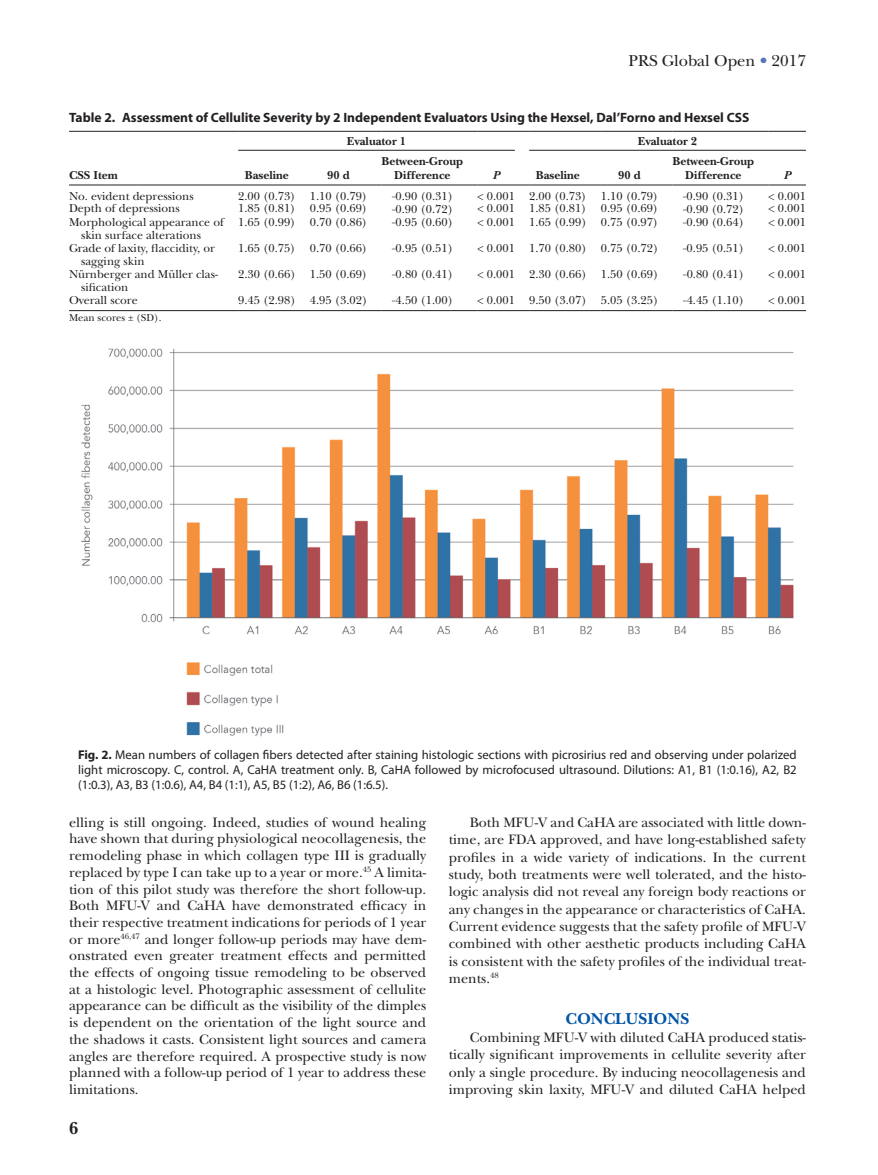
<style>
.page{position:relative;width:878px;height:1175px;background:#fff}
.page>*{position:absolute;margin:0;border:0;box-sizing:border-box;transform-origin:0 0}
.t1{font:700 18px "New Baskerville";color:#231f20}
.t2{font:16.5px "New Baskerville";color:#231f20}
.t3{font:700 16.5px "New Baskerville";color:#0154a6}
.t4{font:14.25px/16.6px "New Baskerville";color:#231f20;text-align:justify}
.t5{font:700 13.5px "Myriad Pro";color:#231f20}
.t6{font:12.75px/15px "Myriad Pro";color:#231f20;text-align:justify}
.t7{font:12px/13.5px "New Baskerville";color:#231f20}
.t8{font:700 12px/13.5px "New Baskerville";color:#231f20;text-align:center}
.t9{font:italic 700 12px "New Baskerville";color:#231f20}
.t10{font:10.5px "New Baskerville";color:#231f20}
.s1{color:#5876ba}
.s2{font-family:"Gandhari Unicode"}
.s3{font-weight:700}
</style>
<div class="page">
<hr style="left:69px;top:131px;width:169px;height:1px;background:#231f20">
<hr style="left:238px;top:131px;width:72px;height:1px;background:#231f20">
<hr style="left:310px;top:131px;width:71px;height:1px;background:#231f20">
<hr style="left:381px;top:131px;width:96px;height:1px;background:#231f20">
<hr style="left:477px;top:131px;width:52px;height:1px;background:#231f20">
<hr style="left:529px;top:131px;width:72px;height:1px;background:#231f20">
<hr style="left:601px;top:131px;width:71px;height:1px;background:#231f20">
<hr style="left:672px;top:131px;width:96px;height:1px;background:#231f20">
<hr style="left:768px;top:131px;width:37px;height:1px;background:#231f20">
<hr style="left:69px;top:185px;width:169px;height:1px;background:#231f20">
<hr style="left:238px;top:185px;width:72px;height:1px;background:#231f20">
<hr style="left:310px;top:185px;width:71px;height:1px;background:#231f20">
<hr style="left:381px;top:185px;width:96px;height:1px;background:#231f20">
<hr style="left:477px;top:185px;width:52px;height:1px;background:#231f20">
<hr style="left:529px;top:185px;width:72px;height:1px;background:#231f20">
<hr style="left:601px;top:185px;width:71px;height:1px;background:#231f20">
<hr style="left:672px;top:185px;width:96px;height:1px;background:#231f20">
<hr style="left:768px;top:185px;width:37px;height:1px;background:#231f20">
<hr style="left:69px;top:310px;width:169px;height:1px;background:#231f20">
<hr style="left:238px;top:310px;width:72px;height:1px;background:#231f20">
<hr style="left:310px;top:310px;width:71px;height:1px;background:#231f20">
<hr style="left:381px;top:310px;width:96px;height:1px;background:#231f20">
<hr style="left:477px;top:310px;width:52px;height:1px;background:#231f20">
<hr style="left:529px;top:310px;width:72px;height:1px;background:#231f20">
<hr style="left:601px;top:310px;width:71px;height:1px;background:#231f20">
<hr style="left:672px;top:310px;width:96px;height:1px;background:#231f20">
<hr style="left:768px;top:310px;width:37px;height:1px;background:#231f20">
<hr style="left:238px;top:150px;width:277px;height:1px;background:#231f20">
<hr style="left:529px;top:150px;width:277px;height:1px;background:#231f20">
<img style="left:81px;top:348px;width:713px;height:389px">
<p class="t2" style="left:628px;top:51px;width:179px">PRS Global Open <span class="s1">•</span> 2017</p>
<p class="t5" style="left:69px;top:109px;width:681px">Table 2. Assessment of Cellulite Severity by 2 Independent Evaluators Using the Hexsel, Dal’Forno and Hexsel CSS</p>
<p class="t8" style="left:69px;top:168px;width:50px">CSS Item</p>
<p class="t8" style="left:347px;top:135px;width:61px">Evaluator 1</p>
<p class="t8" style="left:638px;top:135px;width:61px">Evaluator 2</p>
<p class="t8" style="left:245px;top:168px;width:45px">Baseline</p>
<p class="t8" style="left:327px;top:168px;width:24px">90 d</p>
<p class="t8" style="left:381px;top:155px;width:83px">Between-Group<br>Difference</p>
<p class="t9" style="left:492px;top:168px;width:8px">P</p>
<p class="t8" style="left:536px;top:168px;width:45px">Baseline</p>
<p class="t8" style="left:618px;top:168px;width:24px">90 d</p>
<p class="t8" style="left:672px;top:155px;width:83px">Between-Group<br>Difference</p>
<p class="t9" style="left:783px;top:168px;width:8px">P</p>
<p class="t7" style="left:69px;top:189px;width:126px">No. evident depressions</p>
<p class="t7" style="left:238px;top:189px;width:130px">2.00 (0.73) 1.10 (0.79)</p>
<p class="t7" style="left:391px;top:189px;width:63px"><span class="s2">˗</span>0.90 (0.31)</p>
<p class="t7" style="left:477px;top:189px;width:182px">&lt; 0.001 2.00 (0.73) 1.10 (0.79)</p>
<p class="t7" style="left:682px;top:189px;width:63px"><span class="s2">˗</span>0.90 (0.31)</p>
<p class="t7" style="left:768px;top:189px;width:39px">&lt; 0.001</p>
<p class="t7" style="left:69px;top:202px;width:112px">Depth of depressions</p>
<p class="t7" style="left:238px;top:202px;width:130px">1.85 (0.81) 0.95 (0.69)</p>
<p class="t7" style="left:392px;top:202px;width:63px"><span class="s2">˗</span>0.90 (0.72)</p>
<p class="t7" style="left:477px;top:202px;width:182px">&lt; 0.001 1.85 (0.81) 0.95 (0.69)</p>
<p class="t7" style="left:682px;top:202px;width:63px"><span class="s2">˗</span>0.90 (0.72)</p>
<p class="t7" style="left:768px;top:202px;width:39px">&lt; 0.001</p>
<p class="t7" style="left:81px;top:215px;width:144px;text-indent:-12px">Morphological appearance of skin surface alterations</p>
<p class="t7" style="left:238px;top:215px;width:130px">1.65 (0.99) 0.70 (0.86)</p>
<p class="t7" style="left:392px;top:216px;width:63px"><span class="s2">˗</span>0.95 (0.60)</p>
<p class="t7" style="left:477px;top:215px;width:182px">&lt; 0.001 1.65 (0.99) 0.75 (0.97)</p>
<p class="t7" style="left:682px;top:216px;width:63px"><span class="s2">˗</span>0.90 (0.64)</p>
<p class="t7" style="left:768px;top:215px;width:39px">&lt; 0.001</p>
<p class="t7" style="left:81px;top:241px;width:135px;text-indent:-12px">Grade of laxity, flaccidity, or sagging skin</p>
<p class="t7" style="left:238px;top:241px;width:130px">1.65 (0.75) 0.70 (0.66)</p>
<p class="t7" style="left:392px;top:242px;width:63px"><span class="s2">˗</span>0.95 (0.51)</p>
<p class="t7" style="left:477px;top:241px;width:182px">&lt; 0.001 1.70 (0.80) 0.75 (0.72)</p>
<p class="t7" style="left:682px;top:242px;width:63px"><span class="s2">˗</span>0.95 (0.51)</p>
<p class="t7" style="left:768px;top:241px;width:39px">&lt; 0.001</p>
<p class="t7" style="left:81px;top:267px;width:138px;text-indent:-12px">Nürnberger and Müller clas&shy;sification</p>
<p class="t7" style="left:238px;top:267px;width:130px">2.30 (0.66) 1.50 (0.69)</p>
<p class="t7" style="left:392px;top:268px;width:63px"><span class="s2">˗</span>0.80 (0.41)</p>
<p class="t7" style="left:477px;top:267px;width:182px">&lt; 0.001 2.30 (0.66) 1.50 (0.69)</p>
<p class="t7" style="left:682px;top:268px;width:63px"><span class="s2">˗</span>0.80 (0.41)</p>
<p class="t7" style="left:768px;top:267px;width:39px">&lt; 0.001</p>
<p class="t7" style="left:69px;top:293px;width:70px">Overall score</p>
<p class="t7" style="left:238px;top:293px;width:130px">9.45 (2.98) 4.95 (3.02)</p>
<p class="t7" style="left:392px;top:294px;width:63px"><span class="s2">˗</span>4.50 (1.00)</p>
<p class="t7" style="left:477px;top:293px;width:182px">&lt; 0.001 9.50 (3.07) 5.05 (3.25)</p>
<p class="t7" style="left:682px;top:294px;width:63px"><span class="s2">˗</span>4.45 (1.10)</p>
<p class="t7" style="left:768px;top:293px;width:39px">&lt; 0.001</p>
<p class="t10" style="left:69px;top:312px;width:94px">Mean scores ± (SD).</p>
<p class="t6" style="left:78px;top:747px;width:720px"><span class="s3">Fig. 2.</span> Mean numbers of collagen fibers detected after staining histologic sections with picrosirius red and observing under polarized light microscopy. C, control. A, CaHA treatment only. B, CaHA followed by microfocused ultrasound. Dilutions: A1, B1 (1:0.16), A2, B2 (1:0.3), A3, B3 (1:0.6), A4, B4 (1:1), A5, B5 (1:2), A6, B6 (1:6.5).</p>
<p class="t4" style="left:69px;top:814px;width:359px">elling is still ongoing. Indeed, studies of wound healing have shown that during physiological neocollagenesis, the remodeling phase in which collagen type III is gradually replaced by type I can take up to a year or more.<sup>45</sup> A limita&shy;tion of this pilot study was therefore the short follow-up.<br>Both MFU-V and CaHA have demonstrated efficacy in their respective treatment indications for periods of 1 year or more<sup>46,47</sup> and longer follow-up periods may have dem&shy;onstrated even greater treatment effects and permitted the effects of ongoing tissue remodeling to be observed at a histologic level. Photographic assessment of cellulite appearance can be difficult as the visibility of the dimples is dependent on the orientation of the light source and the shadows it casts. Consistent light sources and camera angles are therefore required. A prospective study is now planned with a follow-up period of 1 year to address these limitations.</p>
<p class="t4" style="left:448px;top:813px;width:359px;line-height:17.4px;text-indent:21px">Both MFU-V and CaHA are associated with little down&shy;time, are FDA approved, and have long-established safety profiles in a wide variety of indications. In the current study, both treatments were well tolerated, and the histo&shy;logic analysis did not reveal any foreign body reactions or any changes in the appearance or characteristics of CaHA.<br>Current evidence suggests that the safety profile of MFU-V combined with other aesthetic products including CaHA is consistent with the safety profiles of the individual treat&shy;ments.<sup>48</sup></p>
<p class="t3" style="left:565px;top:1009px;width:125px">CONCLUSIONS</p>
<p class="t4" style="left:448px;top:1028px;width:359px;line-height:17.4px;text-indent:21px">Combining MFU-V with diluted CaHA produced statis&shy;tically significant improvements in cellulite severity after only a single procedure. By inducing neocollagenesis and improving skin laxity, MFU-V and diluted CaHA helped</p>
<p class="t1" style="left:69px;top:1118px;width:11px">6</p>
</div>
